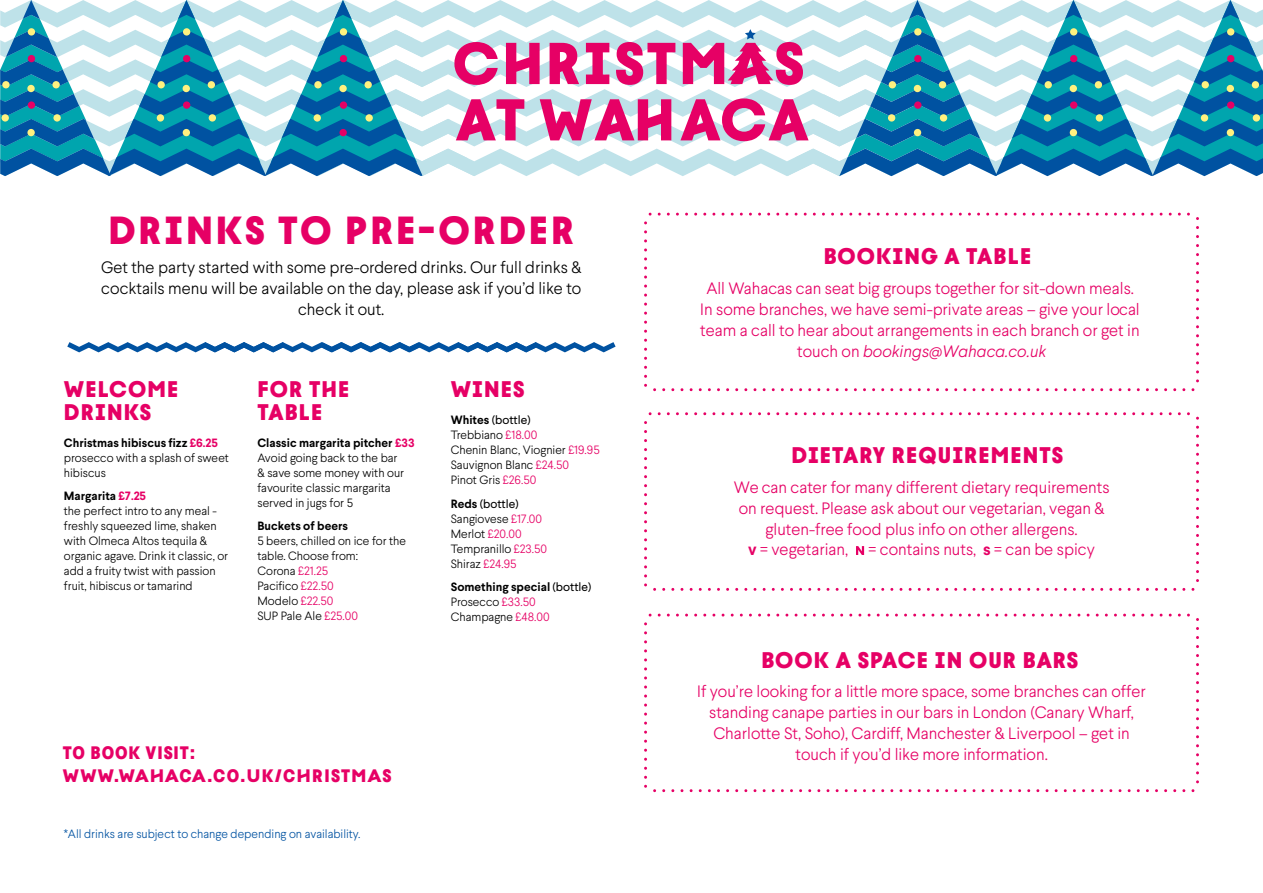
<style>
.page{position:relative;width:1263px;height:893px;background:#fff}
.page>*{position:absolute;margin:0;border:0;box-sizing:border-box;transform-origin:0 0}
.t1{font:700 58.8px "Wahaca";letter-spacing:.015em;color:#e60065}
.t2{font:700 39px "Wahaca";letter-spacing:.075em;color:#e60065}
.t3{font:700 22.5px/22.5px "Wahaca";letter-spacing:.05em;color:#e60065}
.t4{font:700 18px/22.5px "Wahaca";letter-spacing:.075em;color:#e60065}
.t5{font:300 16.5px/21px "Larsseit";color:#e60065;text-align:center}
.t6{font:300 16.5px/21px "Larsseit";color:#000;text-align:center}
.t7{font:300 12px/15px "Larsseit";color:#000}
.t8{font:300 12px "Larsseit";color:#0052a1}
.t9{font:700 12px "Larsseit";color:#000}
.s1{font-weight:700}
.s2{font-weight:400}
.s3{color:#e60065}
.s4{font-weight:700;color:#e60065}
.s5{font-style:italic}
</style>
<div class="page">
<svg style="left:67px;top:342px;width:549px;height:10px"></svg>
<svg style="left:0;top:0;width:1263px;height:176px"></svg>
<div style="left:314px;top:81px;width:8px;height:7px;background:#fff17f;border-radius:50%"></div>
<div style="left:364px;top:81px;width:8px;height:7px;background:#fff17f;border-radius:50%"></div>
<div style="left:340px;top:101px;width:7px;height:8px;background:#e60065;border-radius:50%"></div>
<div style="left:339px;top:85px;width:8px;height:7px;background:#fff17f;border-radius:50%"></div>
<div style="left:340px;top:55px;width:7px;height:7px;background:#e60065;border-radius:50%"></div>
<div style="left:340px;top:28px;width:7px;height:8px;background:#fff17f;border-radius:50%"></div>
<div style="left:314px;top:114px;width:7px;height:8px;background:#fff17f;border-radius:50%"></div>
<div style="left:365px;top:114px;width:8px;height:8px;background:#fff17f;border-radius:50%"></div>
<div style="left:339px;top:129px;width:8px;height:7px;background:#e60065;border-radius:50%"></div>
<svg style="left:644px;top:412px;width:555px;height:179px"></svg>
<svg style="left:856px;top:546px;width:8px;height:9px"></svg>
<svg style="left:644px;top:212px;width:555px;height:180px"></svg>
<svg style="left:644px;top:613px;width:555px;height:180px"></svg>
<h1 class="t1" style="left:456px;top:83px;width:354px">AT WAHACA</h1>
<h2 class="t2" style="left:108px;top:205px;width:467px">DRINKS TO PRE-ORDER</h2>
<h3 class="t6" style="left:101px;top:257px;width:482px">Get the party started with some pre-ordered drinks. Our full drinks &amp; cocktails menu will be available on the day, please ask if you’d like to check it out.</h3>
<h3 class="t3" style="left:64px;top:378px;width:116px">WELCOME<br>DRINKS</h3>
<h3 class="t3" style="left:257px;top:378px;width:94px">FOR THE<br>TABLE</h3>
<h3 class="t3" style="left:451px;top:378px;width:75px">WINES</h3>
<p class="t7" style="left:451px;top:413px;width:150px"><span class="s1">Whites</span> <span class="s2">(bottle)<br></span>Trebbiano <span class="s3">£18.00<br></span>Chenin Blanc, Viognier <span class="s3">£19.95<br></span>Sauvignon Blanc <span class="s3">£24.50<br></span>Pinot Gris <span class="s3">£26.50</span></p>
<p class="t7" style="left:451px;top:496px;width:98px"><span class="s1">Reds</span> <span class="s2">(bottle)<br></span>Sangiovese <span class="s3">£17.00<br></span>Merlot <span class="s3">£20.00<br></span>Tempranillo <span class="s3">£23.50<br></span>Shiraz <span class="s3">£24.95</span></p>
<p class="t7" style="left:451px;top:580px;width:142px"><span class="s1">Something special</span> <span class="s2">(bottle)<br></span>Prosecco <span class="s3">£33.50<br></span>Champagne <span class="s3">£48.00</span></p>
<p class="t7" style="left:64px;top:435px;width:166px"><span class="s1">Christmas hibiscus fizz</span> <span class="s4">£6.25 </span>prosecco with a splash of sweet hibiscus</p>
<p class="t7" style="left:64px;top:489px;width:166px"><span class="s1">Margarita</span> <span class="s4">£7.25<br></span>the perfect intro to any meal - freshly squeezed lime, shaken with Olmeca Altos tequila &amp; organic agave. Drink it classic, or add a fruity twist with passion fruit, hibiscus or tamarind</p>
<p class="t7" style="left:257px;top:435px;width:159px"><span class="s1">Classic margarita pitcher</span> <span class="s4">£33<br></span>Avoid going back to the bar<br>&amp; save some money with our favourite classic margarita served in jugs for 5</p>
<p class="t9" style="left:257px;top:518px;width:92px">Buckets of beers</p>
<p class="t7" style="left:257px;top:534px;width:150px">5 beers, chilled on ice for the table. Choose from:<br>Corona <span class="s3">£21.25<br></span>Pacifico <span class="s3">£22.50<br></span>Modelo <span class="s3">£22.50<br></span>SUP Pale Ale <span class="s3">£25.00</span></p>
<h3 class="t4" style="left:63px;top:742px;width:330px">TO BOOK VISIT:<br>WWW.WAHACA.CO.UK/CHRISTMAS</h3>
<p class="t8" style="left:64px;top:827px;width:298px">*All drinks are subject to change depending on availability.</p>
<h3 class="t3" style="left:824px;top:245px;width:209px">BOOKING A TABLE</h3>
<h3 class="t5" style="left:700px;top:277px;width:441px">All Wahacas can seat big groups together for sit-down meals.<br>In some branches, we have semi-private areas – give your local team a call to hear about arrangements in each branch or get in touch on <span class="s5">bookings@Wahaca.co.uk</span></h3>
<h3 class="t3" style="left:792px;top:444px;width:273px">DIETARY REQUIREMENTS</h3>
<h3 class="t5" style="left:734px;top:477px;width:377px;line-height:20.5px">We can cater for many different dietary requirements on request. Please ask about our vegetarian, vegan &amp; gluten-free food plus info on other allergens.<br><span class="s1">v</span> = vegetarian, = contains nuts, <span class="s1">s</span> = can be spicy</h3>
<h3 class="t3" style="left:761px;top:649px;width:318px">BOOK A SPACE IN OUR BARS</h3>
<h3 class="t5" style="left:697px;top:681px;width:450px">If you’re looking for a little more space, some branches can offer standing canape parties in our bars in London (Canary Wharf, Charlotte St, Soho), Cardiff, Manchester &amp; Liverpool – get in touch if you’d like more information.</h3>
</div>
